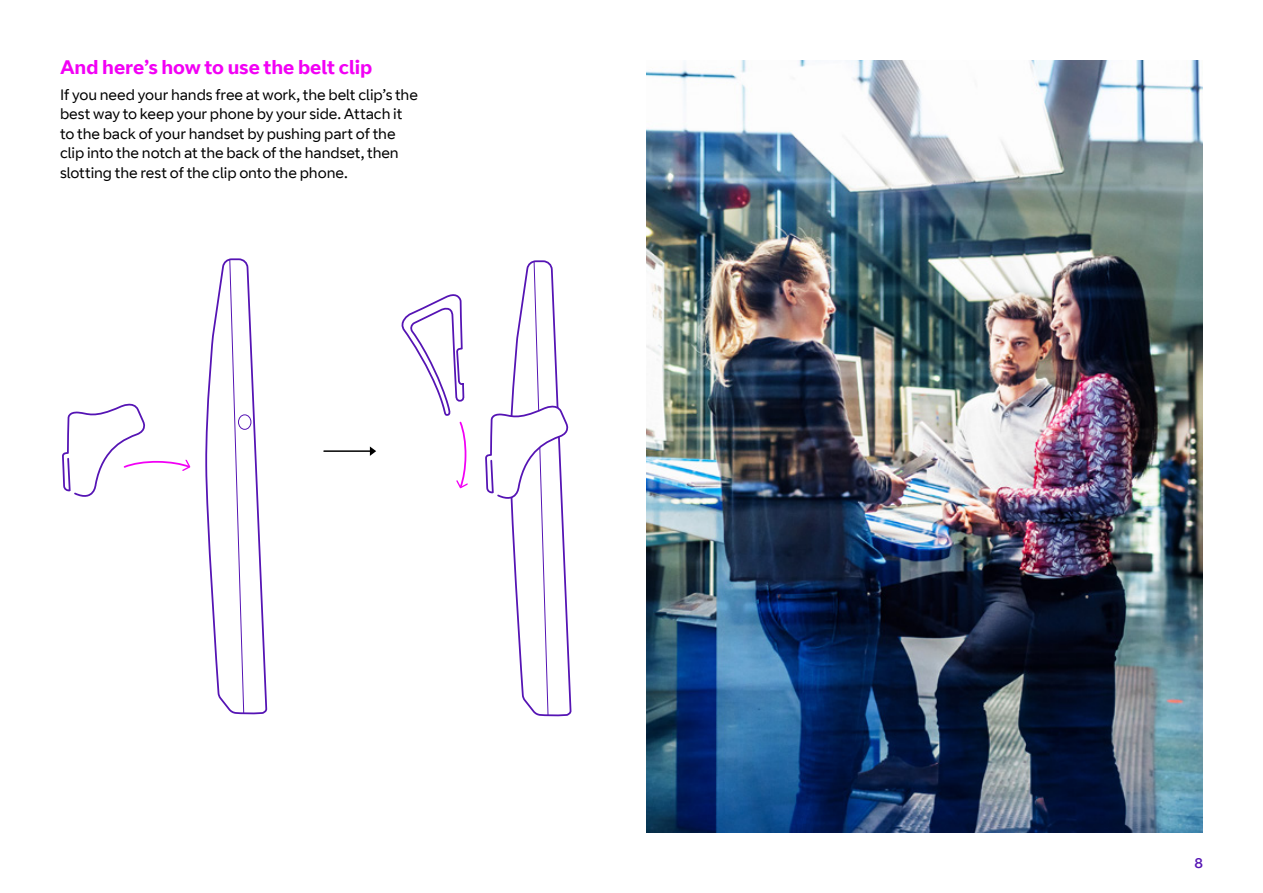
<style>
.page{position:relative;width:1263px;height:893px;background:#fff}
.page>*{position:absolute;margin:0;border:0;box-sizing:border-box;transform-origin:0 0}
.H3_Pink_Bold_13pt{font:700 19.5px "BT Curve";color:#f200f5}
.Body_Copy_Black_Reg{font:15px/19.5px "BT Curve";letter-spacing:-.005em;color:#000}
.t1{font:14.25px "BT Curve Headline";color:#5514b4}
</style>
<div class="page">
<svg style="left:206px;top:258px;width:62px;height:457px"></svg>
<div style="left:238px;top:414px;width:13px;height:16px;border:1px solid #5514b4;border-radius:50%"></div>
<svg style="left:401px;top:294px;width:67px;height:195px"></svg>
<svg style="left:63px;top:403px;width:128px;height:94px"></svg>
<svg style="left:486px;top:260px;width:86px;height:457px"></svg>
<img style="left:646px;top:60px;width:557px;height:773px">
<svg style="left:370px;top:446px;width:6px;height:10px"></svg>
<hr style="left:324px;top:450px;width:47px;height:2px;background:#000">
<p class="H3_Pink_Bold_13pt" style="left:60px;top:55px;width:314px">And here’s how to use the belt clip</p>
<p class="Body_Copy_Black_Reg" style="left:60px;top:85px;width:359px">If you need your hands free at work, the belt clip’s the best way to keep your phone by your side. Attach it to the back of your handset by pushing part of the clip into the notch at the back of the handset, then slotting the rest of the clip onto the phone.</p>
<p class="t1" style="left:1194px;top:854px;width:10px">8</p>
</div>
